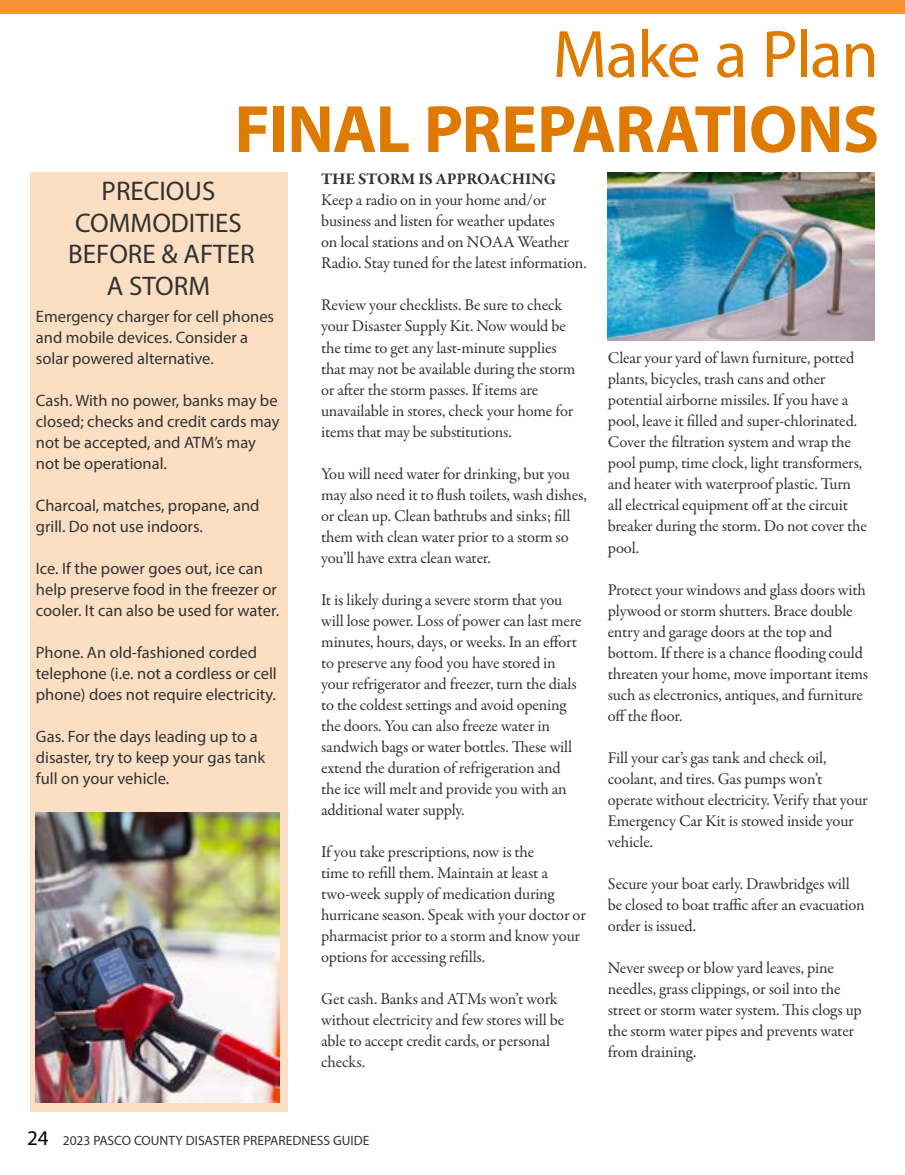
<style>
.page{position:relative;width:905px;height:1175px;background:#fff}
.page>*{position:absolute;margin:0;border:0;box-sizing:border-box;transform-origin:0 0}
.t1{font:700 67.5px "Myriad Pro";letter-spacing:-.015em;color:#df7a00}
.t2{font:67.5px "Myriad Pro";letter-spacing:-.02em;color:#df7a00}
.t3{font:27px/31.5px "Myriad Pro";color:#313235;text-align:center}
.t4{font:16.5px/21px "Garamond Premr Pro";letter-spacing:-.01em;color:#313235}
.t5{font:16.5px/21px "Myriad Pro";color:#313235}
.t6{font:700 16.5px "Garamond Premr Pro";letter-spacing:-.01em;color:#313235}
.t7{font:13.5px "Myriad Pro";color:#313235}
.s1{font-size:21px;color:#000}
</style>
<div class="page">
<div style="left:30px;top:172px;width:257px;height:940px;background:#fcdfc2"></div>
<img style="left:608px;top:172px;width:266px;height:168px">
<img style="left:35px;top:812px;width:244px;height:290px">
<div style="left:0;top:0;width:904px;height:13px;background:#f59333"></div>
<h1 class="t2" style="left:552px;top:13px;width:328px">Make a Plan</h1>
<h1 class="t1" style="left:234px;top:85px;width:646px">FINAL PREPARATIONS</h1>
<h2 class="t3" style="left:68px;top:175px;width:188px">PRECIOUS<br>COMMODITIES<br>BEFORE &amp; AFTER<br>A STORM</h2>
<p class="t5" style="left:36px;top:306px;width:240px">Emergency charger for cell phones and mobile devices. Consider a solar powered alternative.</p>
<p class="t5" style="left:36px;top:390px;width:245px">Cash. With no power, banks may be closed; checks and credit cards may not be accepted, and ATM’s may not be operational.</p>
<p class="t5" style="left:36px;top:495px;width:225px">Charcoal, matches, propane, and grill. Do not use indoors.</p>
<p class="t5" style="left:36px;top:558px;width:245px">Ice. If the power goes out, ice can help preserve food in the freezer or cooler. It can also be used for water.</p>
<p class="t5" style="left:36px;top:642px;width:242px">Phone. An old-fashioned corded telephone (i.e. not a cordless or cell phone) does not require electricity.</p>
<p class="t5" style="left:36px;top:726px;width:231px">Gas. For the days leading up to a disaster, try to keep your gas tank full on your vehicle.</p>
<p class="t6" style="left:321px;top:169px;width:237px">THE STORM IS APPROACHING</p>
<p class="t4" style="left:321px;top:190px;width:267px">Keep a radio on in your home and/or business and listen for weather updates<br>on local stations and on NOAA Weather Radio. Stay tuned for the latest information.</p>
<p class="t4" style="left:321px;top:295px;width:255px">Review your checklists. Be sure to check your Disaster Supply Kit. Now would be the time to get any last-minute supplies that may not be available during the storm or after the storm passes. If items are unavailable in stores, check your home for items that may be substitutions.</p>
<p class="t4" style="left:321px;top:463px;width:267px">You will need water for drinking, but you may also need it to flush toilets, wash dishes, or clean up. Clean bathtubs and sinks; fill them with clean water prior to a storm so you’ll have extra clean water.</p>
<p class="t4" style="left:321px;top:589px;width:262px">It is likely during a severe storm that you will lose power. Loss of power can last mere minutes, hours, days, or weeks. In an effort to preserve any food you have stored in your refrigerator and freezer, turn the dials to the coldest settings and avoid opening the doors. You can also freeze water in sandwich bags or water bottles. These will extend the duration of refrigeration and the ice will melt and provide you with an additional water supply.</p>
<p class="t4" style="left:321px;top:841px;width:266px">If you take prescriptions, now is the<br>time to refill them. Maintain at least a two-week supply of medication during hurricane season. Speak with your doctor or pharmacist prior to a storm and know your options for accessing refills.</p>
<p class="t4" style="left:321px;top:988px;width:244px">Get cash. Banks and ATMs won’t work without electricity and few stores will be able to accept credit cards, or personal checks.</p>
<p class="t4" style="left:608px;top:348px;width:260px">Clear your yard of lawn furniture, potted plants, bicycles, trash cans and other potential airborne missiles. If you have a pool, leave it filled and super-chlorinated.<br>Cover the filtration system and wrap the pool pump, time clock, light transformers, and heater with waterproof plastic. Turn all electrical equipment off at the circuit breaker during the storm. Do not cover the pool.</p>
<p class="t4" style="left:608px;top:579px;width:262px">Protect your windows and glass doors with plywood or storm shutters. Brace double entry and garage doors at the top and bottom. If there is a chance flooding could threaten your home, move important items such as electronics, antiques, and furniture off the floor.</p>
<p class="t4" style="left:608px;top:747px;width:261px">Fill your car’s gas tank and check oil, coolant, and tires. Gas pumps won’t operate without electricity. Verify that your Emergency Car Kit is stowed inside your vehicle.</p>
<p class="t4" style="left:608px;top:873px;width:258px">Secure your boat early. Drawbridges will be closed to boat traffic after an evacuation order is issued.</p>
<p class="t4" style="left:608px;top:957px;width:255px">Never sweep or blow yard leaves, pine needles, grass clippings, or soil into the street or storm water system. This clogs up the storm water pipes and prevents water from draining.</p>
<p class="t7" style="left:27px;top:1131px;width:344px"><span class="s1">24</span> 2023 PASCO COUNTY DISASTER PREPAREDNESS GUIDE</p>
</div>
